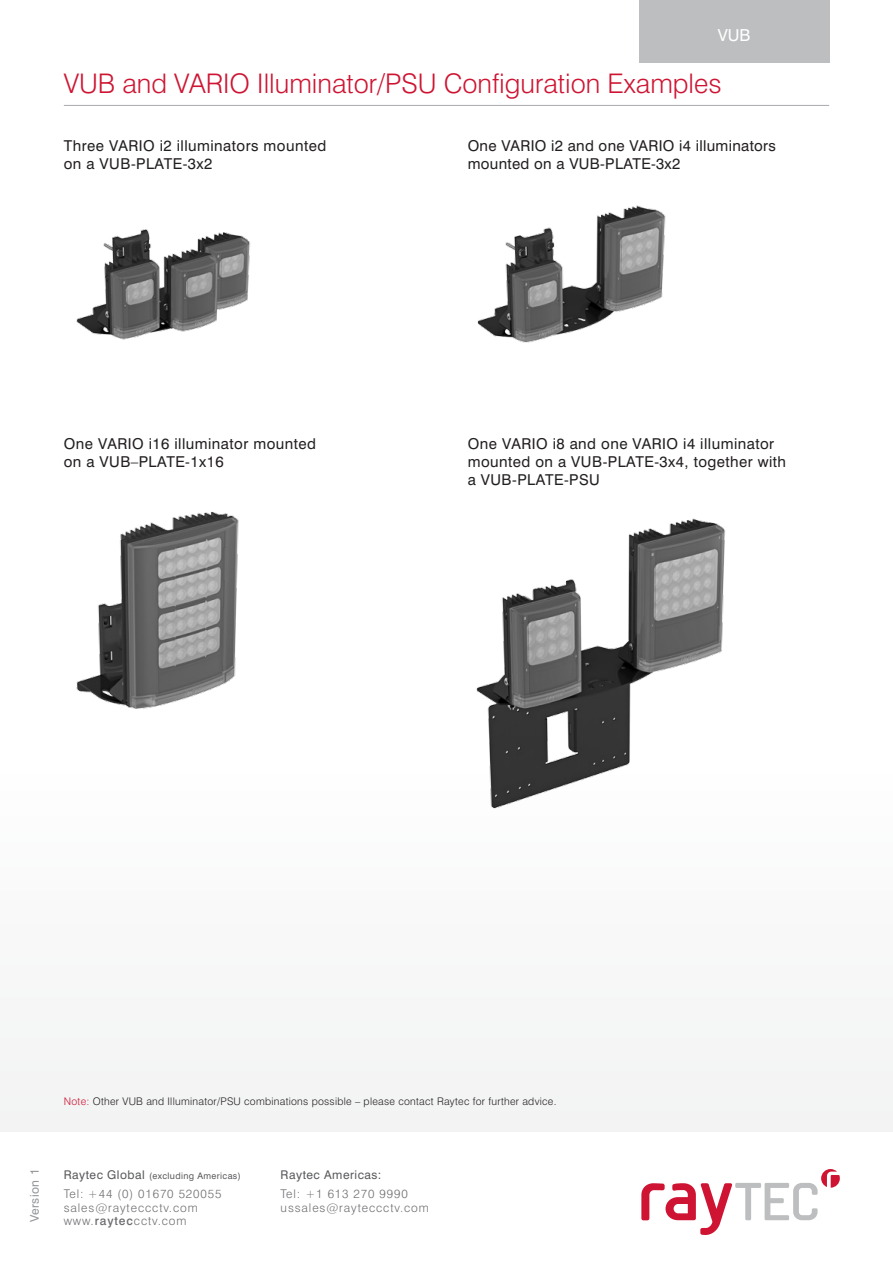
<style>
.page{position:relative;width:893px;height:1263px;background:#fff}
.page>*{position:absolute;margin:0;border:0;box-sizing:border-box;transform-origin:0 0}
.t1{font:300 27px "Swiss 721 BT";color:#ce1432}
.t2{font:16.5px "Swiss 721 BT";color:#fff}
.t3{font:15px/18px "Swiss 721 BT";letter-spacing:.03em;color:#231f20}
.t4{font:300 12px/13.5px "Swiss 721 BT";letter-spacing:.075em;color:#6d6e71}
.t5{font:12px "Swiss 721 BT";letter-spacing:.04em;color:#58595b}
.t6{font:12px "Swiss 721 BT";letter-spacing:.04em;color:#939598}
.t7{font:300 10.5px "Swiss 721 BT";letter-spacing:.025em;color:#231f20}
.t8{font:9px "Swiss 721 BT";letter-spacing:.04em;color:#58595b}
.s1{color:#ce1432}
.s2{font-size:12px}
.s3{font-weight:500}
</style>
<div class="page">
<svg style="left:641px;top:1169px;width:199px;height:66px"></svg>
<hr style="left:64px;top:105px;width:765px;height:1px;background:#a7a9ac">
<div style="left:639px;top:0;width:190px;height:63px;background:#bcbec0"></div>
<img style="left:76px;top:229px;width:175px;height:111px">
<img style="left:477px;top:205px;width:189px;height:138px">
<img style="left:76px;top:512px;width:163px;height:197px">
<img style="left:476px;top:518px;width:250px;height:291px">
<p class="t2" style="left:718px;top:25px;width:34px">VUB</p>
<h1 class="t1" style="left:64px;top:67px;width:659px">VUB and VARIO Illuminator/PSU Configuration Examples</h1>
<p class="t3" style="left:64px;top:137px;width:264px">Three VARIO i2 illuminators mounted on a VUB-PLATE-3x2</p>
<p class="t3" style="left:64px;top:434px;width:254px">One VARIO i16 illuminator mounted on a VUB–PLATE-1x16</p>
<p class="t3" style="left:468px;top:137px;width:310px">One VARIO i2 and one VARIO i4 illuminators mounted on a VUB-PLATE-3x2</p>
<p class="t3" style="left:468px;top:434px;width:320px">One VARIO i8 and one VARIO i4 illuminator mounted on a VUB-PLATE-3x4, together with a VUB-PLATE-PSU</p>
<p class="t7" style="left:64px;top:1095px;width:494px"><span class="s1">Note:</span> Other VUB and Illuminator/PSU combinations possible – please contact Raytec for further advice.</p>
<p class="t6" style="left:27px;top:1222px;width:55px;rotate:-90deg">Version 1</p>
<p class="t8" style="left:64px;top:1170px;width:179px"><span class="s2">Raytec Global</span> (excluding Americas)</p>
<p class="t5" style="left:281px;top:1167px;width:102px">Raytec Americas:</p>
<p class="t4" style="left:64px;top:1187px;width:159px">Tel: +44 (0) 01670 520055 sales@rayteccctv.com www.<span class="s3">raytec</span>cctv.com</p>
<p class="t4" style="left:281px;top:1187px;width:150px">Tel: +1 613 270 9990 ussales@rayteccctv.com</p>
</div>
